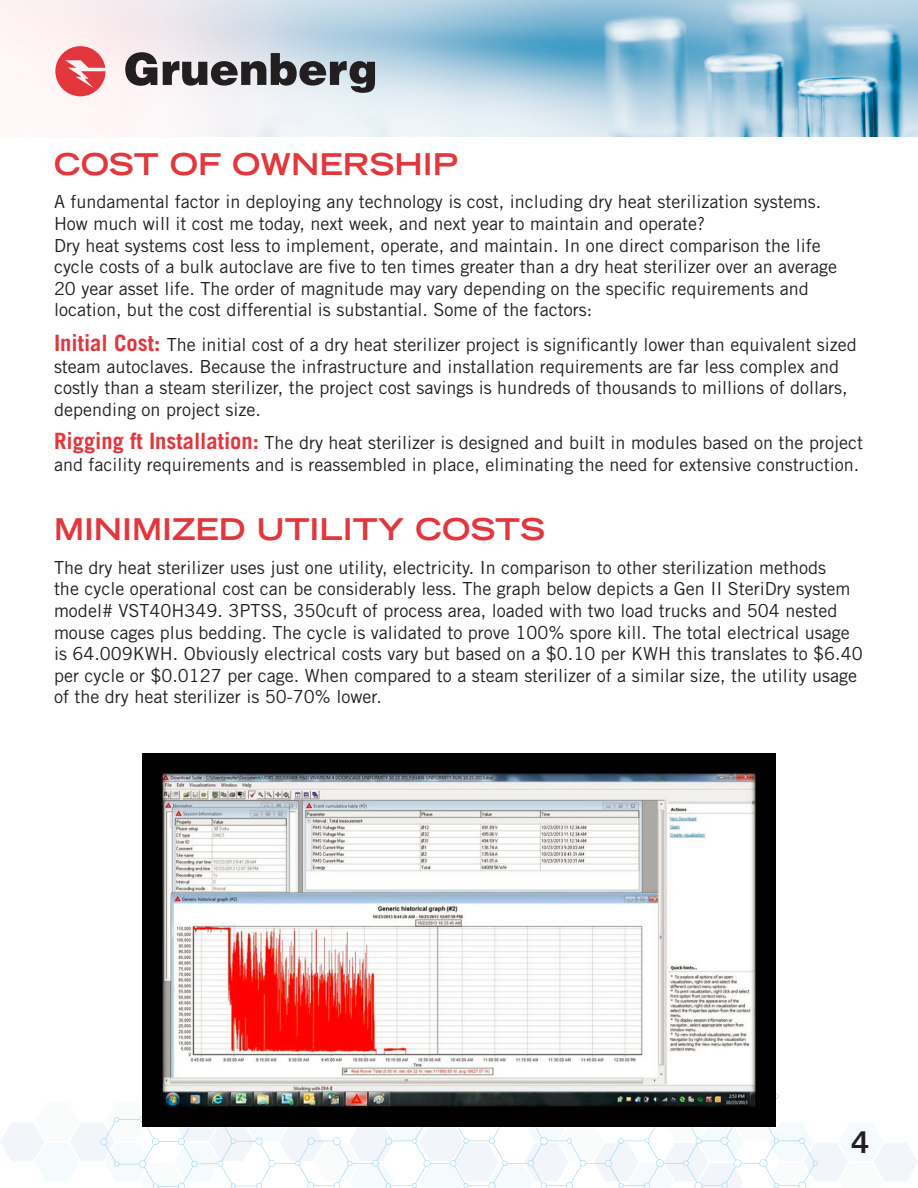
<style>
.page{position:relative;width:918px;height:1188px;background:#fff}
.page>*{position:absolute;margin:0;border:0;box-sizing:border-box;transform-origin:0 0}
.t1{font:700 expanded 30px "Trade Gothic LT Std";color:#e1373d}
.t2{font:30px "Trade Gothic LT Std Bd 2";color:#231f20}
.t3{font:18px/21.6px "Trade Gothic LT Std";color:#231f20}
.s1{font-weight:700;font-size:22.5px;color:#e1373d}
</style>
<div class="page">
<svg style="left:1px;top:1123px;width:916px;height:58px"></svg>
<svg style="left:100px;top:1070px;width:718px;height:118px"></svg>
<img style="left:0;top:0;width:918px;height:136px">
<svg style="left:125px;top:52px;width:32px;height:34px"></svg>
<svg style="left:163px;top:53px;width:212px;height:40px;background:#929499"></svg>
<svg style="left:55px;top:46px;width:51px;height:50px"></svg>
<img style="left:142px;top:753px;width:633px;height:373px">
<p class="t1" style="left:54px;top:144px;width:405px">COST OF OWNERSHIP</p>
<p class="t3" style="left:54px;top:191px;width:769px">A fundamental factor in deploying any technology is cost, including dry heat sterilization systems.</p>
<p class="t3" style="left:54px;top:213px;width:653px">How much will it cost me today, next week, and next year to maintain and operate?</p>
<p class="t3" style="left:54px;top:234px;width:785px">Dry heat systems cost less to implement, operate, and maintain. In one direct comparison the life cycle costs of a bulk autoclave are five to ten times greater than a dry heat sterilizer over an average 20 year asset life. The order of magnitude may vary depending on the specific requirements and location, but the cost differential is substantial. Some of the factors:</p>
<p class="t3" style="left:54px;top:334px;width:804px"><span class="s1">Initial Cost:</span> The initial cost of a dry heat sterilizer project is significantly lower than equivalent sized steam autoclaves. Because the infrastructure and installation requirements are far less complex and costly than a steam sterilizer, the project cost savings is hundreds of thousands to millions of dollars, depending on project size.</p>
<p class="t3" style="left:54px;top:432px;width:811px"><span class="s1">Rigging ft Installation:</span> The dry heat sterilizer is designed and built in modules based on the project and facility requirements and is reassembled in place, eliminating the need for extensive construction.</p>
<p class="t1" style="left:54px;top:510px;width:493px">MINIMIZED UTILITY COSTS</p>
<p class="t3" style="left:54px;top:556px;width:810px">The dry heat sterilizer uses just one utility, electricity. In comparison to other sterilization methods<br>the cycle operational cost can be considerably less. The graph below depicts a Gen II SteriDry system model# VST40H349. 3PTSS, 350cuft of process area, loaded with two load trucks and 504 nested mouse cages plus bedding. The cycle is validated to prove 100% spore kill. The total electrical usage is 64.009KWH. Obviously electrical costs vary but based on a $0.10 per KWH this translates to $6.40 per cycle or $0.0127 per cage. When compared to a steam sterilizer of a similar size, the utility usage of the dry heat sterilizer is 50-70% lower.</p>
<p class="t2" style="left:851px;top:1123px;width:20px">4</p>
</div>
